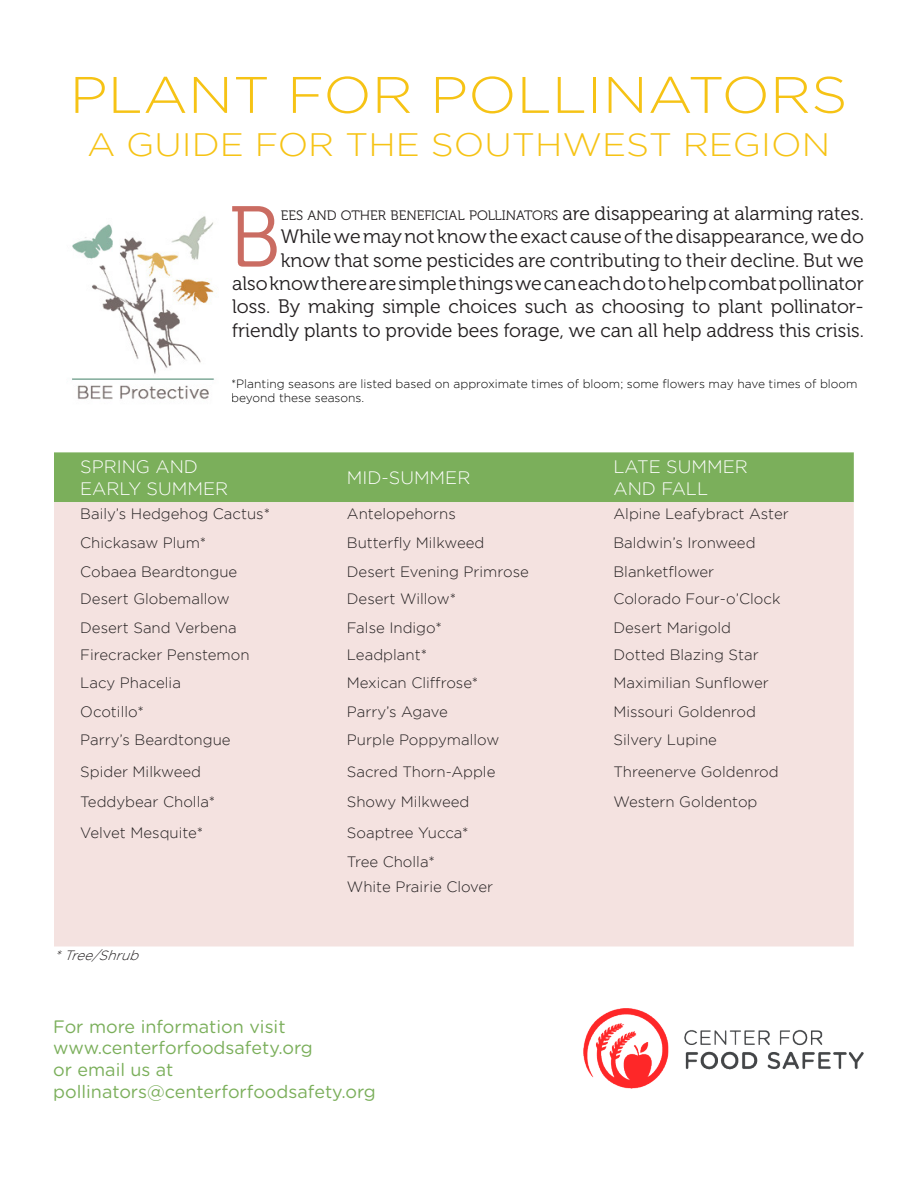
<style>
.page{position:relative;width:918px;height:1188px;background:#fff}
.page>*{position:absolute;margin:0;border:0;box-sizing:border-box;transform-origin:0 0}
.t1{font:86.1px "Museo 300";color:#ca6c62}
.t2{font:300 51.3px "Gotham";color:#f6c315;scale:1.11 1}
.t3{font:300 32.4px "Gotham";color:#f6c315;scale:1.11 1}
.t4{font:19.5px/23.4px "Museo 300";color:#231f20;text-align:right}
.t5{font:18px "Gotham Rounded";color:#7baf5b}
.t6{font:300 18px/21.6px "Gotham";color:#fff}
.t7{font:300 15px "Gotham";color:#231f20}
.t8{font:13.65px "Museo 300";color:#231f20}
.t9{font:italic 300 13.5px "Gotham";color:#231f20}
.t10{font:300 12px/14.4px "Gotham";color:#000}
.s1{font-size:19.5px}
</style>
<div class="page">
<div style="left:54px;top:452px;width:800px;height:50px;background:#7baf5b"></div>
<div style="left:54px;top:502px;width:800px;height:445px;background:#f4e2e0"></div>
<img style="left:72px;top:216px;width:145px;height:184px">
<img style="left:584px;top:1009px;width:279px;height:79px">
<p class="t2" style="left:70px;top:67px;width:702px">PLANT FOR POLLINATORS</p>
<p class="t3" style="left:87px;top:127px;width:671px">A GUIDE FOR THE SOUTHWEST REGION</p>
<p class="t1" style="left:229px;top:191px;width:54px">B</p>
<p class="t8" style="left:281px;top:208px;width:585px">EES AND OTHER BENEFICIAL POLLINATORS <span class="s1">are disappearing at alarming rates.</span></p>
<p class="t4" style="left:232px;top:225px;width:633px">While we may not know the exact cause of the disappearance, we do know that some pesticides are contributing to their decline. But we<br>also know there are simple things we can each do to help combat pollinator loss. By making simple choices such as choosing to plant pollinator&shy;friendly plants to provide bees forage, we can all help address this crisis.</p>
<p class="t10" style="left:231px;top:376px;width:628px">*Planting seasons are listed based on approximate times of bloom; some flowers may have times of bloom beyond these seasons.</p>
<p class="t6" style="left:80px;top:456px;width:149px">SPRING AND<br>EARLY SUMMER</p>
<p class="t6" style="left:347px;top:466px;width:125px">MID-SUMMER</p>
<p class="t6" style="left:613px;top:456px;width:136px">LATE SUMMER<br>AND FALL</p>
<p class="t7" style="left:80px;top:506px;width:191px">Baily’s Hedgehog Cactus*</p>
<p class="t7" style="left:347px;top:506px;width:111px">Antelopehorns</p>
<p class="t7" style="left:613px;top:506px;width:177px">Alpine Leafybract Aster</p>
<p class="t7" style="left:80px;top:534px;width:128px">Chickasaw Plum*</p>
<p class="t7" style="left:347px;top:534px;width:139px">Butterfly Milkweed</p>
<p class="t7" style="left:613px;top:534px;width:144px">Baldwin’s Ironweed</p>
<p class="t7" style="left:80px;top:563px;width:159px">Cobaea Beardtongue</p>
<p class="t7" style="left:347px;top:563px;width:184px">Desert Evening Primrose</p>
<p class="t7" style="left:613px;top:563px;width:102px">Blanketflower</p>
<p class="t7" style="left:80px;top:590px;width:151px">Desert Globemallow</p>
<p class="t7" style="left:347px;top:590px;width:111px">Desert Willow*</p>
<p class="t7" style="left:613px;top:590px;width:169px">Colorado Four-o’Clock</p>
<p class="t7" style="left:80px;top:619px;width:158px">Desert Sand Verbena</p>
<p class="t7" style="left:347px;top:619px;width:97px">False Indigo*</p>
<p class="t7" style="left:613px;top:619px;width:119px">Desert Marigold</p>
<p class="t7" style="left:80px;top:646px;width:171px">Firecracker Penstemon</p>
<p class="t7" style="left:347px;top:646px;width:82px">Leadplant*</p>
<p class="t7" style="left:613px;top:646px;width:147px">Dotted Blazing Star</p>
<p class="t7" style="left:80px;top:675px;width:102px">Lacy Phacelia</p>
<p class="t7" style="left:347px;top:675px;width:133px">Mexican Cliffrose*</p>
<p class="t7" style="left:613px;top:675px;width:157px">Maximilian Sunflower</p>
<p class="t7" style="left:80px;top:704px;width:65px">Ocotillo*</p>
<p class="t7" style="left:347px;top:704px;width:102px">Parry’s Agave</p>
<p class="t7" style="left:613px;top:704px;width:144px">Missouri Goldenrod</p>
<p class="t7" style="left:80px;top:732px;width:152px">Parry’s Beardtongue</p>
<p class="t7" style="left:347px;top:732px;width:154px">Purple Poppymallow</p>
<p class="t7" style="left:613px;top:732px;width:105px">Silvery Lupine</p>
<p class="t7" style="left:80px;top:763px;width:122px">Spider Milkweed</p>
<p class="t7" style="left:347px;top:763px;width:150px">Sacred Thorn-Apple</p>
<p class="t7" style="left:613px;top:763px;width:167px">Threenerve Goldenrod</p>
<p class="t7" style="left:80px;top:794px;width:137px">Teddybear Cholla*</p>
<p class="t7" style="left:347px;top:794px;width:124px">Showy Milkweed</p>
<p class="t7" style="left:613px;top:794px;width:146px">Western Goldentop</p>
<p class="t7" style="left:80px;top:824px;width:124px">Velvet Mesquite*</p>
<p class="t7" style="left:347px;top:824px;width:123px">Soaptree Yucca*</p>
<p class="t7" style="left:347px;top:853px;width:90px">Tree Cholla*</p>
<p class="t7" style="left:347px;top:879px;width:148px">White Prairie Clover</p>
<p class="t9" style="left:54px;top:948px;width:91px">*Tree/Shrub</p>
<p class="t5" style="left:53px;top:1014px;width:234px">For more information visit</p>
<p class="t5" style="left:53px;top:1036px;width:261px">www.centerforfoodsafety.org</p>
<p class="t5" style="left:53px;top:1057px;width:122px">or email us at</p>
<p class="t5" style="left:53px;top:1079px;width:324px">pollinators@centerforfoodsafety.org</p>
</div>
